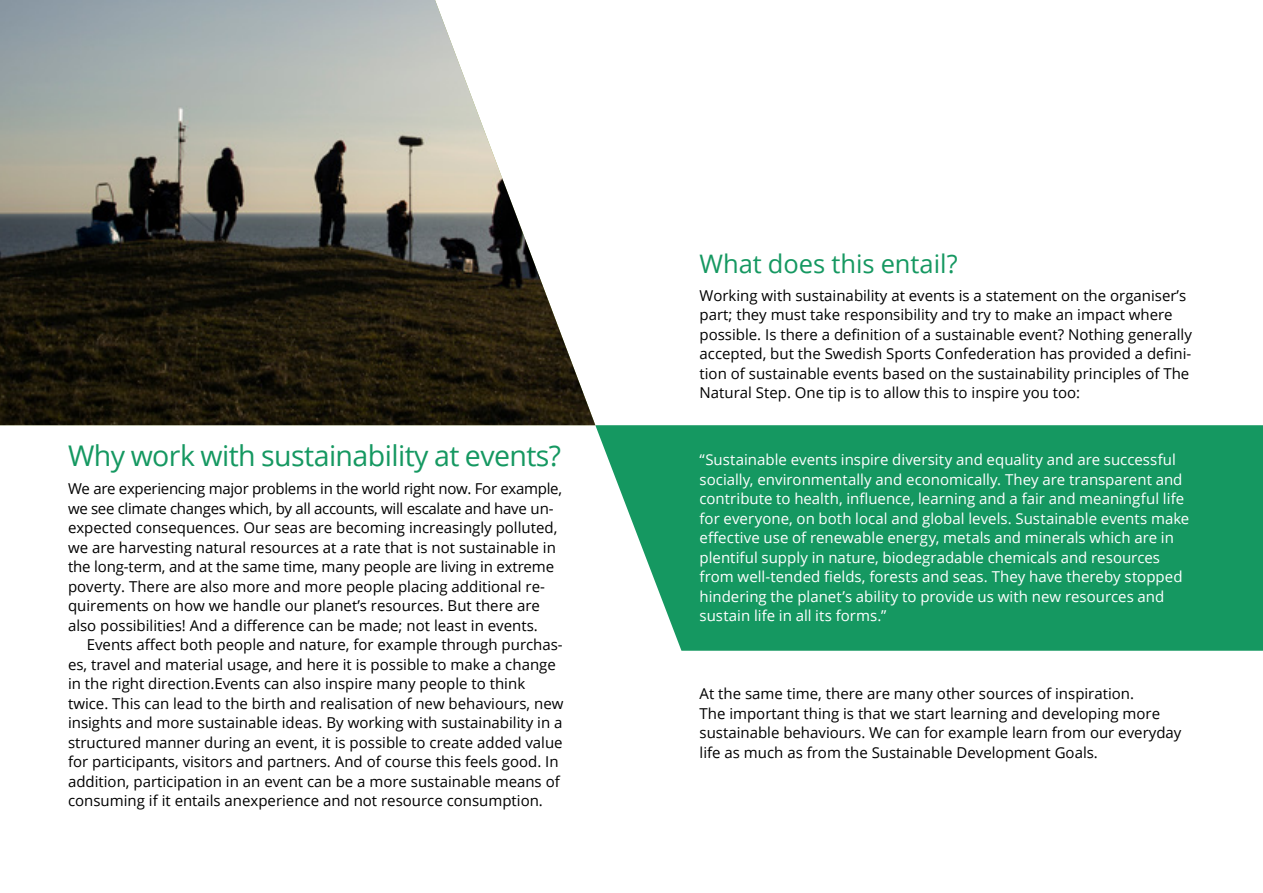
<style>
.page{position:relative;width:1263px;height:893px;background:#fff}
.page>*{position:absolute;margin:0;border:0;box-sizing:border-box;transform-origin:0 0}
.t1{font:28.5px "Open Sans";letter-spacing:-.02em;color:#159861}
.t2{font:25.5px "Open Sans";color:#159861}
.t3{font:15px/19.5px "Open Sans";color:#000}
.t4{font:15px/19.5px "Open Sans";color:#fff}
</style>
<div class="page">
<svg style="left:595px;top:425px;width:668px;height:226px;background:#249e6b"></svg>
<img style="left:0;top:0;width:595px;height:425px">
<h1 class="t1" style="left:68px;top:436px;width:495px">Why work with sustainability at events?</h1>
<p class="t3" style="left:68px;top:479px;width:495px">We are experiencing major problems in the world right now. For example, we see climate changes which, by all accounts, will escalate and have un&shy;expected consequences. Our seas are becoming increasingly polluted, we are harvesting natural resources at a rate that is not sustainable in the long-term, and at the same time, many people are living in extreme poverty. There are also more and more people placing additional re&shy;quirements on how we handle our planet’s resources. But there are also possibilities! And a difference can be made; not least in events.</p>
<p class="t3" style="left:68px;top:635px;width:497px;text-indent:19px">Events affect both people and nature, for example through purchas&shy;es, travel and material usage, and here it is possible to make a change in the right direction.Events can also inspire many people to think twice. This can lead to the birth and realisation of new behaviours, new insights and more sustainable ideas. By working with sustainability in a structured manner during an event, it is possible to create added value for participants, visitors and partners. And of course this feels good. In addition, participation in an event can be a more sustainable means of consuming if it entails anexperience and not resource consumption.</p>
<h2 class="t2" style="left:699px;top:246px;width:260px">What does this entail?</h2>
<p class="t3" style="left:699px;top:285px;width:494px">Working with sustainability at events is a statement on the organiser’s part; they must take responsibility and try to make an impact where possible. Is there a definition of a sustainable event? Nothing generally accepted, but the Swedish Sports Confederation has provided a defini&shy;tion of sustainable events based on the sustainability principles of The Natural Step. One tip is to allow this to inspire you too:</p>
<p class="t4" style="left:699px;top:449px;width:491px">“Sustainable events inspire diversity and equality and are successful socially, environmentally and economically. They are transparent and contribute to health, influence, learning and a fair and meaningful life for everyone, on both local and global levels. Sustainable events make effective use of renewable energy, metals and minerals which are in plentiful supply in nature, biodegradable chemicals and resources from well-tended fields, forests and seas. They have thereby stopped hindering the planet’s ability to provide us with new resources and sustain life in all its forms.”</p>
<p class="t3" style="left:699px;top:683px;width:483px">At the same time, there are many other sources of inspiration.<br>The important thing is that we start learning and developing more sustainable behaviours. We can for example learn from our everyday life as much as from the Sustainable Development Goals.</p>
</div>
